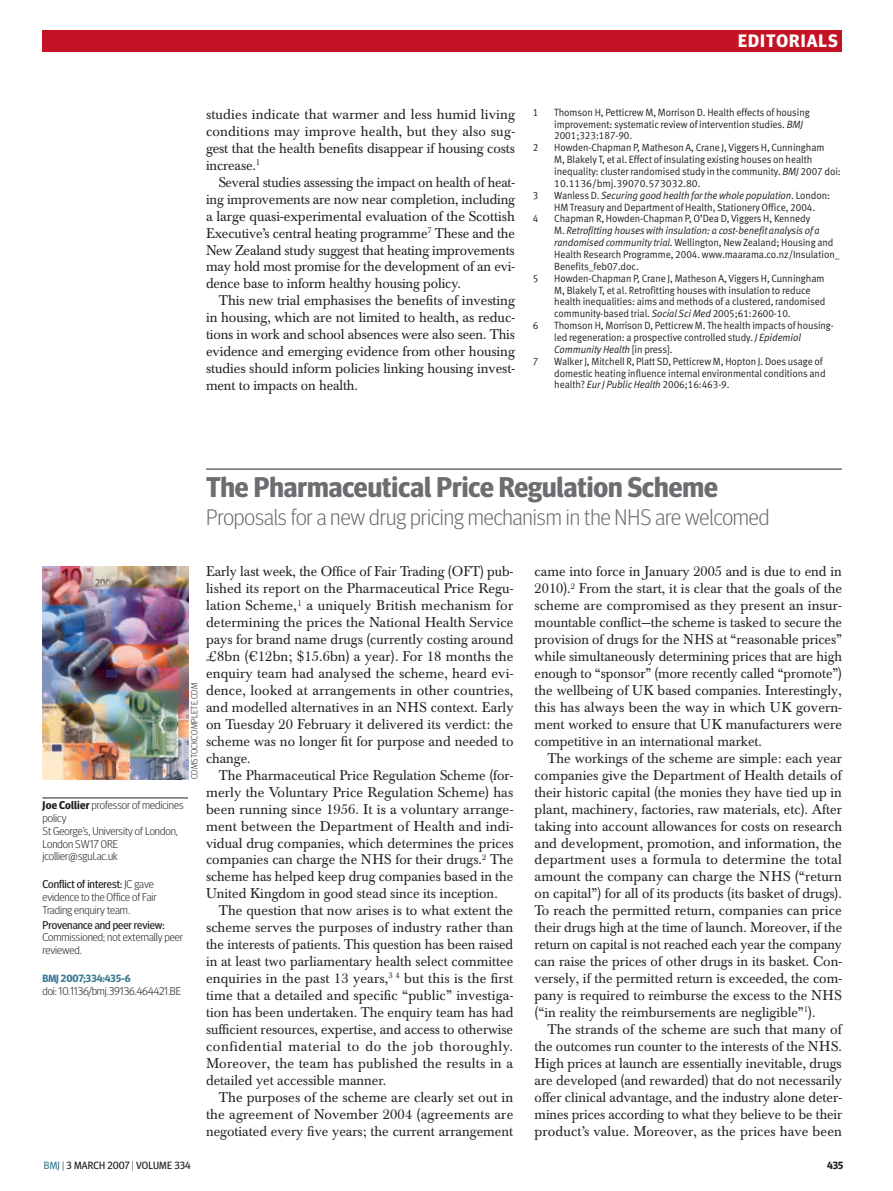
<style>
.page{position:relative;width:893px;height:1191px;background:#fff}
.page>*{position:absolute;margin:0;border:0;box-sizing:border-box;transform-origin:0 0}
.editorial_head_19{font:700 28.5px "Meta Headline OT";color:#6c6d70}
.intro_15{font:300 22.5px "Meta Headline OT";color:#6c6d70}
.top_strap_12{font:700 18px "Meta Headline OT";letter-spacing:.06em;color:#fff}
.body_indent{font:13.95px/17px "Baskerville BE";color:#231f20;text-align:justify}
.body{font:13.95px/17px "Baskerville BE";letter-spacing:.005em;color:#231f20;text-align:justify}
.competing_interest{font:300 11.25px/12.8px "Meta Headline OT";color:#231f20}
.author_details{font:300 11.25px/12.8px "Meta Headline OT";color:#231f20}
.download_info_citat{font:300 11.25px "Meta Headline OT";letter-spacing:-.01em;color:#231f20}
.references{font:10.5px/11.9px "Meta Normal LF";letter-spacing:-.005em;color:#231f20;scale:.95 1}
.t1{font:10.5px "Meta Headline OT";letter-spacing:.01em;color:#231f20}
.download_info_citat-2{font:700 10.5px "Meta Headline OT";color:#3c7b93}
.t2{font:700 10.5px "Meta Headline OT";color:#231f20}
.credit{font:300 9px "Meta Headline OT";letter-spacing:.015em;color:#231f20}
.s1{font-style:italic}
.s2{font-weight:700}
.s3{font-weight:400}
.s4{color:#3c7b93}
.s5{font-weight:300}
</style>
<div class="page">
<div style="left:43px;top:30px;width:799px;height:21px;background:#c41324"></div>
<hr style="left:206px;top:469px;width:636px;height:1px;background:#231f20">
<hr style="left:43px;top:797px;width:145px;height:1px;background:#231f20">
<img style="left:43px;top:566px;width:145px;height:213px">
<p class="top_strap_12" style="left:738px;top:30px;width:101px">EDITORIALS</p>
<p class="body_indent" style="left:206px;top:106px;width:310px">studies indicate that warmer and less humid living conditions may improve health, but they also sug&shy;gest that the health benefits disappear if housing costs increase.<sup>1</sup></p>
<p class="body_indent" style="left:206px;top:174px;width:311px;text-indent:13px">Several studies assessing the impact on health of heat&shy;ing improvements are now near completion, including a large quasi-experimental evaluation of the Scottish Executive’s central heating programme<sup>7</sup> These and the New Zealand study suggest that heating improvements may hold most promise for the development of an evi&shy;dence base to inform healthy housing policy.</p>
<p class="body_indent" style="left:206px;top:292px;width:311px;text-indent:13px">This new trial emphasises the benefits of investing in housing, which are not limited to health, as reduc&shy;tions in work and school absences were also seen. This evidence and emerging evidence from other housing studies should inform policies linking housing invest&shy;ment to impacts on health.</p>
<p class="references" style="left:533px;top:106px;width:7px">1</p>
<p class="references" style="left:554px;top:106px;width:270px">Thomson H, Petticrew M, Morrison D. Health effects of housing improvement: systematic review of intervention studies. <span class="s1">BMJ<br></span>2001;323:187-90.</p>
<p class="references" style="left:533px;top:142px;width:7px">2</p>
<p class="references" style="left:554px;top:142px;width:303px">Howden-Chapman P, Matheson A, Crane J, Viggers H, Cunningham<br>M, Blakely T, et al. Effect of insulating existing houses on health inequality: cluster randomised study in the community. <span class="s1">BMJ</span> 2007 doi:<br>10.1136/bmj.39070.573032.80.</p>
<p class="references" style="left:533px;top:189px;width:7px">3</p>
<p class="references" style="left:554px;top:189px;width:292px">Wanless D. <span class="s1">Securing good health for the whole population</span>. London:<br>HM Treasury and Department of Health, Stationery Office, 2004.</p>
<p class="references" style="left:533px;top:213px;width:7px">4</p>
<p class="references" style="left:554px;top:213px;width:302px">Chapman R, Howden-Chapman P, O’Dea D, Viggers H, Kennedy<br>M. <span class="s1">Retrofitting houses with insulation: a cost-benefit analysis of a randomised community trial</span>. Wellington, New Zealand; Housing and Health Research Programme, 2004. www.maarama.co.nz/Insulation_ Benefits_feb07.doc.</p>
<p class="references" style="left:533px;top:272px;width:7px">5</p>
<p class="references" style="left:554px;top:272px;width:287px">Howden-Chapman P, Crane J, Matheson A, Viggers H, Cunningham M, Blakely T, et al. Retrofitting houses with insulation to reduce health inequalities: aims and methods of a clustered, randomised community-based trial. <span class="s1">Social Sci Med</span> 2005;61:2600-10.</p>
<p class="references" style="left:533px;top:319px;width:7px">6</p>
<p class="references" style="left:554px;top:319px;width:296px">Thomson H, Morrison D, Petticrew M. The health impacts of housing&shy;led regeneration: a prospective controlled study. <span class="s1">J Epidemiol<br>Community Health</span> [in press].</p>
<p class="references" style="left:533px;top:355px;width:7px">7</p>
<p class="references" style="left:554px;top:355px;width:287px">Walker J, Mitchell R, Platt SD, Petticrew M, Hopton J. Does usage of domestic heating influence internal environmental conditions and health? <span class="s1">Eur J Public Health</span> 2006;16:463-9.</p>
<p class="editorial_head_19" style="left:206px;top:470px;width:514px">The Pharmaceutical Price Regulation Scheme</p>
<p class="intro_15" style="left:206px;top:504px;width:565px">Proposals for a new drug pricing mechanism in the NHS are welcomed</p>
<p class="credit" style="left:189px;top:779px;width:98px;rotate:-90deg">COMSTOCKCOMPLETE.COM</p>
<p class="author_details" style="left:43px;top:798px;width:142px"><span class="s2">Joe Collier</span> professor of medicines policy<br>St George’s, University of London,<br>London SW17 0RE jcollier@sgul.ac.uk</p>
<p class="competing_interest" style="left:43px;top:877px;width:116px"><span class="s3">Conflict of interest:</span> JC gave evidence to the Office of Fair<br>Trading enquiry team.</p>
<p class="competing_interest" style="left:43px;top:918px;width:142px"><span class="s3">Provenance and peer review:<br></span>Commissioned; not externally peer reviewed.</p>
<p class="download_info_citat-2" style="left:43px;top:972px;width:89px">BMJ 2007;334:435-6</p>
<p class="download_info_citat" style="left:43px;top:984px;width:140px">doi: 10.1136/bmj.39136.464421.BE</p>
<p class="body" style="left:206px;top:563px;width:309px">Early last week, the Office of Fair Trading (OFT) pub&shy;lished its report on the Pharmaceutical Price Regu&shy;lation Scheme,<sup>1</sup> a uniquely British mechanism for determining the prices the National Health Service pays for brand name drugs (currently costing around £8bn (€12bn; $15.6bn) a year). For 18 months the enquiry team had analysed the scheme, heard evi&shy;dence, looked at arrangements in other countries, and modelled alternatives in an NHS context. Early on Tuesday 20 February it delivered its verdict: the scheme was no longer fit for purpose and needed to change.</p>
<p class="body_indent" style="left:206px;top:767px;width:309px;text-indent:13px">The Pharmaceutical Price Regulation Scheme (for&shy;merly the Voluntary Price Regulation Scheme) has been running since 1956. It is a voluntary arrange&shy;ment between the Department of Health and indi&shy;vidual drug companies, which determines the prices companies can charge the NHS for their drugs.<sup>2</sup> The scheme has helped keep drug companies based in the United Kingdom in good stead since its inception.</p>
<p class="body_indent" style="left:206px;top:902px;width:309px;text-indent:13px">The question that now arises is to what extent the scheme serves the purposes of industry rather than the interests of patients. This question has been raised in at least two parliamentary health select committee enquiries in the past 13 years,<sup>3</sup> <sup>4</sup> but this is the first time that a detailed and specific “public” investiga&shy;tion has been undertaken. The enquiry team has had sufficient resources, expertise, and access to otherwise confidential material to do the job thoroughly.<br>Moreover, the team has published the results in a detailed yet accessible manner.</p>
<p class="body_indent" style="left:206px;top:1088px;width:309px;text-indent:13px">The purposes of the scheme are clearly set out in the agreement of November 2004 (agreements are negotiated every five years; the current arrangement</p>
<p class="body_indent" style="left:535px;top:563px;width:309px">came into force in January 2005 and is due to end in 2010).<sup>2</sup> From the start, it is clear that the goals of the scheme are compromised as they present an insur&shy;mountable conflict—the scheme is tasked to secure the provision of drugs for the NHS at “reasonable prices” while simultaneously determining prices that are high enough to “sponsor” (more recently called “promote”) the wellbeing of UK based companies. Interestingly, this has always been the way in which UK govern&shy;ment worked to ensure that UK manufacturers were competitive in an international market.</p>
<p class="body_indent" style="left:535px;top:750px;width:309px;text-indent:13px">The workings of the scheme are simple: each year companies give the Department of Health details of their historic capital (the monies they have tied up in plant, machinery, factories, raw materials, etc). After taking into account allowances for costs on research and development, promotion, and information, the department uses a formula to determine the total amount the company can charge the NHS (“return on capital”) for all of its products (its basket of drugs).<br>To reach the permitted return, companies can price their drugs high at the time of launch. Moreover, if the return on capital is not reached each year the company can raise the prices of other drugs in its basket. Con&shy;versely, if the permitted return is exceeded, the com&shy;pany is required to reimburse the excess to the NHS (“in reality the reimbursements are negligible”<sup>1</sup>).</p>
<p class="body_indent" style="left:535px;top:1021px;width:309px;text-indent:13px">The strands of the scheme are such that many of the outcomes run counter to the interests of the NHS.<br>High prices at launch are essentially inevitable, drugs are developed (and rewarded) that do not necessarily offer clinical advantage, and the industry alone deter&shy;mines prices according to what they believe to be their product’s value. Moreover, as the prices have been</p>
<p class="t1" style="left:44px;top:1159px;width:148px"><span class="s4">BMJ</span> <span class="s5">|</span> 3 March 2007 <span class="s5">|</span> Volume 334</p>
<p class="t2" style="left:827px;top:1159px;width:18px">435</p>
</div>
